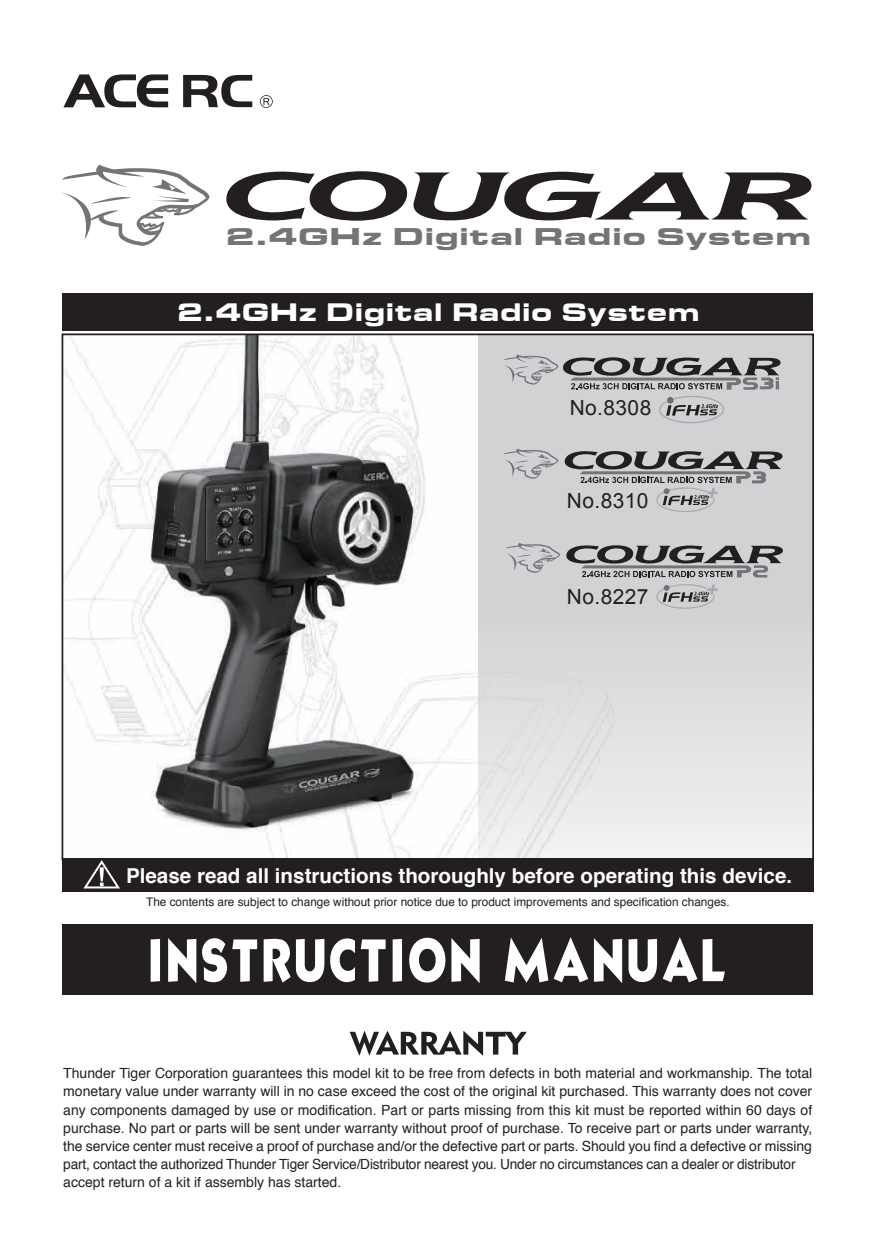
<style>
.page{position:relative;width:874px;height:1241px;background:#fff}
.page>*{position:absolute;margin:0;border:0;box-sizing:border-box;transform-origin:0 0}
.t1{font:700 26.25px "M005";letter-spacing:.07em;color:#fff;scale:1.05 1}
.t2{font:700 25.2px "M005";letter-spacing:.07em;color:#727477;scale:1.22 1}
.t3{font:21px "Arial";letter-spacing:.02em;color:#231f20}
.t4{font:700 20.65px "Helvetica";color:#fff}
.t5{font:14px/18.2px "Helvetica";color:#231f20}
.t6{font:11.72px "Helvetica";color:#231f20}
</style>
<div class="page">
<img style="left:65px;top:336px;width:413px;height:522px">
<div style="left:478px;top:334px;width:334px;height:526px;background:linear-gradient(to bottom,#cacbce,#e6e6e7)"></div>
<div style="left:62px;top:293px;width:750px;height:38px;background:#231f20"></div>
<div style="left:62px;top:924px;width:750px;height:70px;background:#231f20"></div>
<svg style="left:151px;top:939px;width:9px;height:43px"></svg>
<svg style="left:168px;top:938px;width:28px;height:45px"></svg>
<svg style="left:202px;top:938px;width:55px;height:44px"></svg>
<svg style="left:263px;top:938px;width:122px;height:45px"></svg>
<svg style="left:392px;top:937px;width:87px;height:46px"></svg>
<svg style="left:504px;top:937px;width:118px;height:46px"></svg>
<svg style="left:628px;top:939px;width:28px;height:44px"></svg>
<svg style="left:662px;top:937px;width:62px;height:45px"></svg>
<svg style="left:63px;top:74px;width:105px;height:33px"></svg>
<svg style="left:183px;top:75px;width:69px;height:32px"></svg>
<svg style="left:260px;top:95px;width:12px;height:13px"></svg>
<div style="left:62px;top:859px;width:751px;height:33px;background:#231f20"></div>
<svg style="left:83px;top:860px;width:37px;height:29px"></svg>
<svg style="left:349px;top:1031px;width:177px;height:24px"></svg>
<svg style="left:62px;top:165px;width:147px;height:81px"></svg>
<svg style="left:226px;top:171px;width:585px;height:50px"></svg>
<svg style="left:656px;top:584px;width:61px;height:25px;background:#b2b2b4"></svg>
<svg style="left:505px;top:543px;width:55px;height:30px;background:#c0c1c3"></svg>
<svg style="left:566px;top:545px;width:216px;height:32px;background:#8d8d8e"></svg>
<svg style="left:503px;top:354px;width:277px;height:36px;background:#9d9d9f"></svg>
<svg style="left:658px;top:396px;width:65px;height:27px;background:#b0b1b3"></svg>
<svg style="left:503px;top:449px;width:55px;height:30px;background:#c0c1c3"></svg>
<svg style="left:564px;top:451px;width:218px;height:61px;background:#a9a9ab"></svg>
<p class="t2" style="left:226px;top:220px;width:480px">2.4GHz Digital Radio System</p>
<p class="t1" style="left:177px;top:294px;width:498px">2.4GHz Digital Radio System</p>
<p class="t3" style="left:569px;top:394px;width:83px">No.8308</p>
<p class="t3" style="left:566px;top:487px;width:83px">No.8310</p>
<p class="t3" style="left:566px;top:583px;width:83px">No.8227</p>
<p class="t4" style="left:126px;top:859px;width:667px">Please read all instructions thoroughly before operating this device.</p>
<p class="t6" style="left:146px;top:892px;width:585px">The contents are subject to change without prior notice due to product improvements and specification changes.</p>
<p class="t5" style="left:63px;top:1064px;width:750px">Thunder Tiger Corporation guarantees this model kit to be free from defects in both material and workmanship. The total monetary value under warranty will in no case exceed the cost of the original kit purchased. This warranty does not cover any components damaged by use or modification. Part or parts missing from this kit must be reported within 60 days of purchase. No part or parts will be sent under warranty without proof of purchase. To receive part or parts under warranty, the service center must receive a proof of purchase and/or the defective part or parts. Should you find a defective or missing part, contact the authorized Thunder Tiger Service/Distributor nearest you. Under no circumstances can a dealer or distributor accept return of a kit if assembly has started.</p>
</div>
